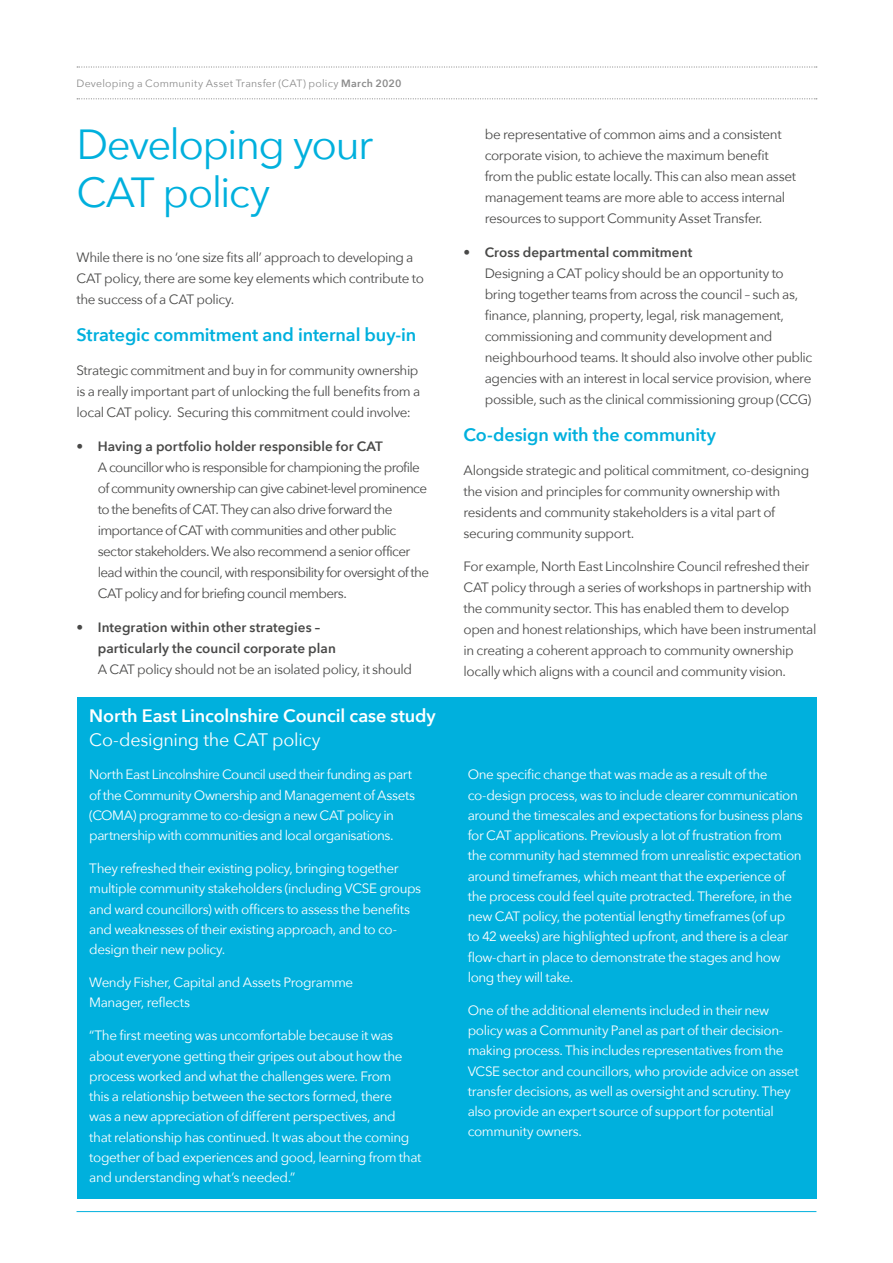
<style>
.page{position:relative;width:893px;height:1263px;background:#fff}
.page>*{position:absolute;margin:0;border:0;box-sizing:border-box;transform-origin:0 0}
.t1{font:42px/48px "Avenir Next";letter-spacing:-.04em;color:#00b0dd}
.t2{font:600 18px "Avenir Next";letter-spacing:-.01em;color:#00b0dd}
.t3{font:600 18px "Avenir Next";letter-spacing:-.005em;color:#fff}
.t4{font:18px "Avenir Next";letter-spacing:-.015em;color:#fff}
.t5{font:13.5px/20.2px "Avenir Next";letter-spacing:-.03em;color:#fff}
.t6{font:13.5px/21px "Avenir Next";letter-spacing:-.03em;color:#494948}
.t7{font:13.5px/21px "Avenir Next";letter-spacing:-.05em;color:#494948}
.t8{font:600 13.5px/21px "Avenir Next";letter-spacing:.005em;color:#494948}
.t9{font:10.5px "Avenir Next";letter-spacing:.02em;color:#8b8b8b}
.s1{font-weight:600}
</style>
<div class="page">
<svg style="left:77px;top:66px;width:740px;height:2px"></svg>
<svg style="left:77px;top:98px;width:740px;height:1px"></svg>
<div style="left:77px;top:698px;width:739px;height:501px;background:#00b0dd"></div>
<hr style="left:77px;top:1211px;width:739px;height:1px;background:#00b0dd">
<p class="t9" style="left:77px;top:75px;width:326px">Developing a Community Asset Transfer (CAT) policy <span class="s1">March 2020</span></p>
<h1 class="t1" style="left:77px;top:119px;width:298px">Developing your<br>CAT policy</h1>
<p class="t6" style="left:77px;top:247px;width:349px">While there is no ‘one size fits all’ approach to developing a<br>CAT policy, there are some key elements which contribute to the success of a CAT policy.</p>
<h2 class="t2" style="left:77px;top:319px;width:341px">Strategic commitment and internal buy-in</h2>
<p class="t6" style="left:77px;top:359px;width:345px">Strategic commitment and buy in for community ownership is a really important part of unlocking the full benefits from a local CAT policy. Securing this commitment could involve:</p>
<p class="t8" style="left:77px;top:435px;width:308px">• Having a portfolio holder responsible for CAT</p>
<p class="t7" style="left:98px;top:456px;width:333px">A councillor who is responsible for championing the profile of community ownership can give cabinet-level prominence to the benefits of CAT. They can also drive forward the importance of CAT with communities and other public sector stakeholders. We also recommend a senior officer lead within the council, with responsibility for oversight of the CAT policy and for briefing council members.</p>
<p class="t8" style="left:98px;top:616px;width:240px;text-indent:-21px">• Integration within other strategies – particularly the council corporate plan</p>
<p class="t6" style="left:98px;top:658px;width:316px">A CAT policy should not be an isolated policy, it should</p>
<h2 class="t3" style="left:89px;top:701px;width:348px">North East Lincolnshire Council case study</h2>
<h2 class="t4" style="left:89px;top:725px;width:233px">Co-designing the CAT policy</h2>
<p class="t5" style="left:89px;top:764px;width:327px">North East Lincolnshire Council used their funding as part of the Community Ownership and Management of Assets (COMA) programme to co-design a new CAT policy in partnership with communities and local organisations.</p>
<p class="t5" style="left:89px;top:858px;width:333px">They refreshed their existing policy, bringing together multiple community stakeholders (including VCSE groups and ward councillors) with officers to assess the benefits and weaknesses of their existing approach, and to co&shy;design their new policy.</p>
<p class="t5" style="left:89px;top:972px;width:266px">Wendy Fisher, Capital and Assets Programme<br>Manager, reflects</p>
<p class="t5" style="left:89px;top:1025px;width:334px">“The first meeting was uncomfortable because it was about everyone getting their gripes out about how the process worked and what the challenges were. From<br>this a relationship between the sectors formed, there<br>was a new appreciation of different perspectives, and that relationship has continued. It was about the coming together of bad experiences and good, learning from that and understanding what’s needed.”</p>
<p class="t6" style="left:485px;top:124px;width:313px">be representative of common aims and a consistent corporate vision, to achieve the maximum benefit from the public estate locally. This can also mean asset management teams are more able to access internal resources to support Community Asset Transfer.</p>
<p class="t8" style="left:463px;top:242px;width:230px">• Cross departmental commitment</p>
<p class="t6" style="left:485px;top:262px;width:329px">Designing a CAT policy should be an opportunity to bring together teams from across the council – such as, finance, planning, property, legal, risk management, commissioning and community development and neighbourhood teams. It should also involve other public agencies with an interest in local service provision, where possible, such as the clinical commissioning group (CCG)</p>
<h2 class="t2" style="left:463px;top:419px;width:254px">Co-design with the community</h2>
<p class="t6" style="left:463px;top:459px;width:347px">Alongside strategic and political commitment, co-designing the vision and principles for community ownership with residents and community stakeholders is a vital part of securing community support.</p>
<p class="t6" style="left:463px;top:556px;width:354px">For example, North East Lincolnshire Council refreshed their CAT policy through a series of workshops in partnership with the community sector. This has enabled them to develop open and honest relationships, which have been instrumental in creating a coherent approach to community ownership locally which aligns with a council and community vision.</p>
<p class="t5" style="left:468px;top:764px;width:337px">One specific change that was made as a result of the co-design process, was to include clearer communication around the timescales and expectations for business plans for CAT applications. Previously a lot of frustration from the community had stemmed from unrealistic expectation around timeframes, which meant that the experience of the process could feel quite protracted. Therefore, in the new CAT policy, the potential lengthy timeframes (of up<br>to 42 weeks) are highlighted upfront, and there is a clear flow-chart in place to demonstrate the stages and how long they will take.</p>
<p class="t5" style="left:468px;top:999px;width:332px">One of the additional elements included in their new policy was a Community Panel as part of their decision&shy;making process. This includes representatives from the VCSE sector and councillors, who provide advice on asset transfer decisions, as well as oversight and scrutiny. They also provide an expert source of support for potential community owners.</p>
</div>
